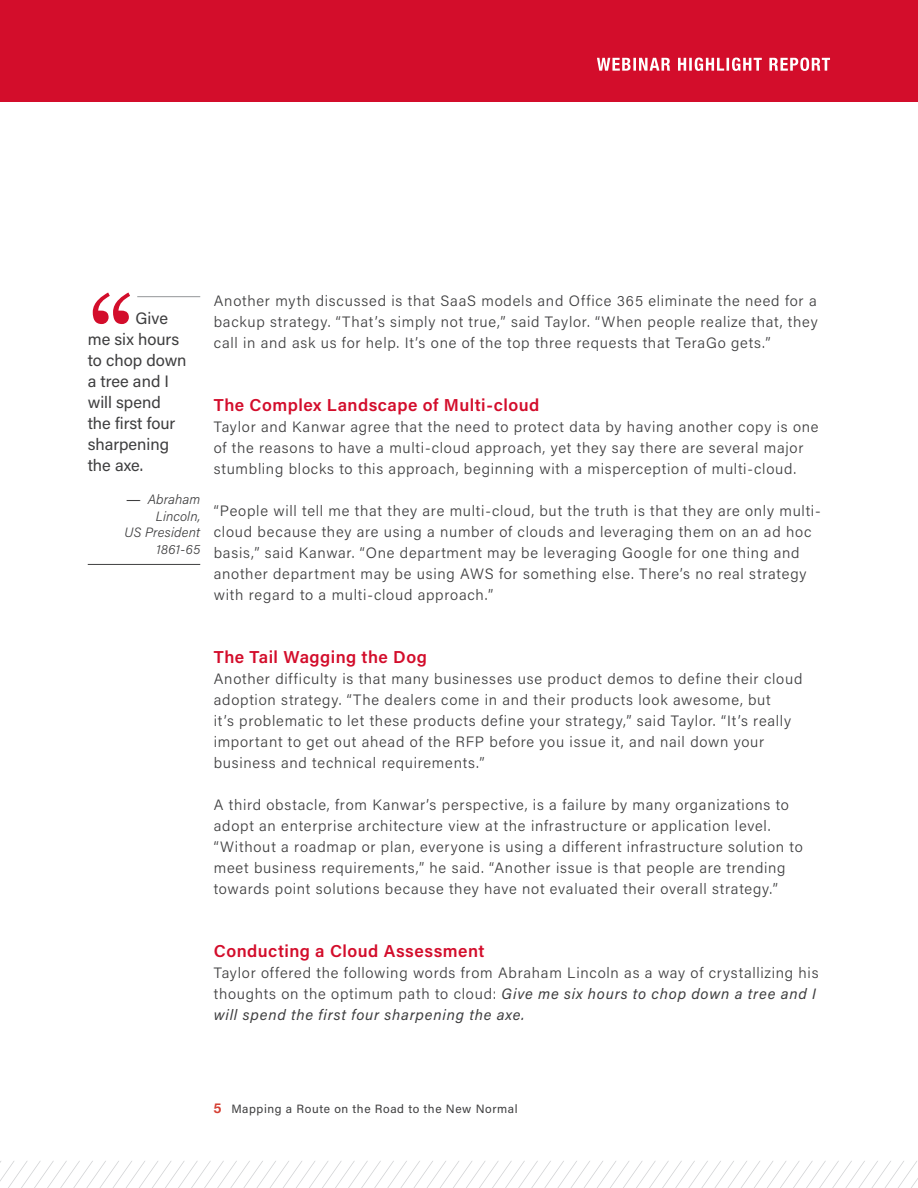
<style>
.page{position:relative;width:918px;height:1188px;background:#fff}
.page>*{position:absolute;margin:0;border:0;box-sizing:border-box;transform-origin:0 0}
.sectiion_head2{font:600 17.25px "Acumin Pro";letter-spacing:.03em;color:#d30d2b}
.quote{font:16.5px/21px "Acumin Pro";color:#3e3e3f}
.Body{font:300 15px/21px "Acumin Pro";letter-spacing:.05em;color:#3e3e3f}
.quote_name{font:italic 300 13.5px/16.5px "Acumin Pro";letter-spacing:.01em;color:#3e3e3f;text-align:right}
.t1{font:12px "Acumin Pro";letter-spacing:.05em;color:#3e3e3f}
.s1{font-family:"Arial";font-weight:400;font-style:normal}
.s2{font-weight:400;font-style:italic}
.s3{font-family:"Helvetica Neue";font-weight:700;font-size:13.5px;color:#d53f33}
</style>
<div class="page">
<svg style="left:0;top:1161px;width:918px;height:27px"></svg>
<div style="left:0;top:0;width:918px;height:101px;background:#d30d2b"></div>
<svg style="left:597px;top:58px;width:233px;height:13px"></svg>
<hr style="left:137px;top:296px;width:63px;height:1px;background:#939598">
<hr style="left:88px;top:564px;width:112px;height:1px;background:#3e3e3f">
<svg style="left:93px;top:292px;width:37px;height:32px"></svg>
<p class="quote" style="left:88px;top:307px;width:100px;text-indent:48px">Give me six hours to chop down a tree and I will spend the first four sharpening the axe.</p>
<p class="quote_name" style="left:124px;top:491px;width:77px"><span class="s1">—</span> Abraham<br>Lincoln,<br>US President<br>1861-65</p>
<p class="Body" style="left:214px;top:290px;width:605px;text-align:justify">Another myth discussed is that SaaS models and Office 365 eliminate the need for a backup strategy. “That’s simply not true,” said Taylor. “When people realize that, they call in and ask us for help. It’s one of the top three requests that TeraGo gets.”</p>
<p class="sectiion_head2" style="left:214px;top:393px;width:327px">The Complex Landscape of Multi-cloud</p>
<p class="Body" style="left:214px;top:416px;width:606px">Taylor and Kanwar agree that the need to protect data by having another copy is one of the reasons to have a multi-cloud approach, yet they say there are several major stumbling blocks to this approach, beginning with a misperception of multi-cloud.</p>
<p class="Body" style="left:214px;top:500px;width:609px">“People will tell me that they are multi-cloud, but the truth is that they are only multi&shy;cloud because they are using a number of clouds and leveraging them on an ad hoc basis,” said Kanwar. “One department may be leveraging Google for one thing and another department may be using AWS for something else. There’s no real strategy with regard to a multi-cloud approach.”</p>
<p class="sectiion_head2" style="left:214px;top:645px;width:215px">The Tail Wagging the Dog</p>
<p class="Body" style="left:214px;top:668px;width:590px">Another difficulty is that many businesses use product demos to define their cloud adoption strategy. “The dealers come in and their products look awesome, but<br>it’s problematic to let these products define your strategy,” said Taylor. “It’s really important to get out ahead of the RFP before you issue it, and nail down your business and technical requirements.”</p>
<p class="Body" style="left:214px;top:794px;width:591px">A third obstacle, from Kanwar’s perspective, is a failure by many organizations to adopt an enterprise architecture view at the infrastructure or application level. “Without a roadmap or plan, everyone is using a different infrastructure solution to meet business requirements,” he said. “Another issue is that people are trending towards point solutions because they have not evaluated their overall strategy.”</p>
<p class="sectiion_head2" style="left:214px;top:939px;width:272px">Conducting a Cloud Assessment</p>
<p class="Body" style="left:214px;top:962px;width:606px">Taylor offered the following words from Abraham Lincoln as a way of crystallizing his thoughts on the optimum path to cloud: <span class="s2">Give me six hours to chop down a tree and I will spend the first four sharpening the axe.</span></p>
<p class="t1" style="left:214px;top:1100px;width:305px"><span class="s3">5</span> Mapping a Route on the Road to the New Normal</p>
</div>
